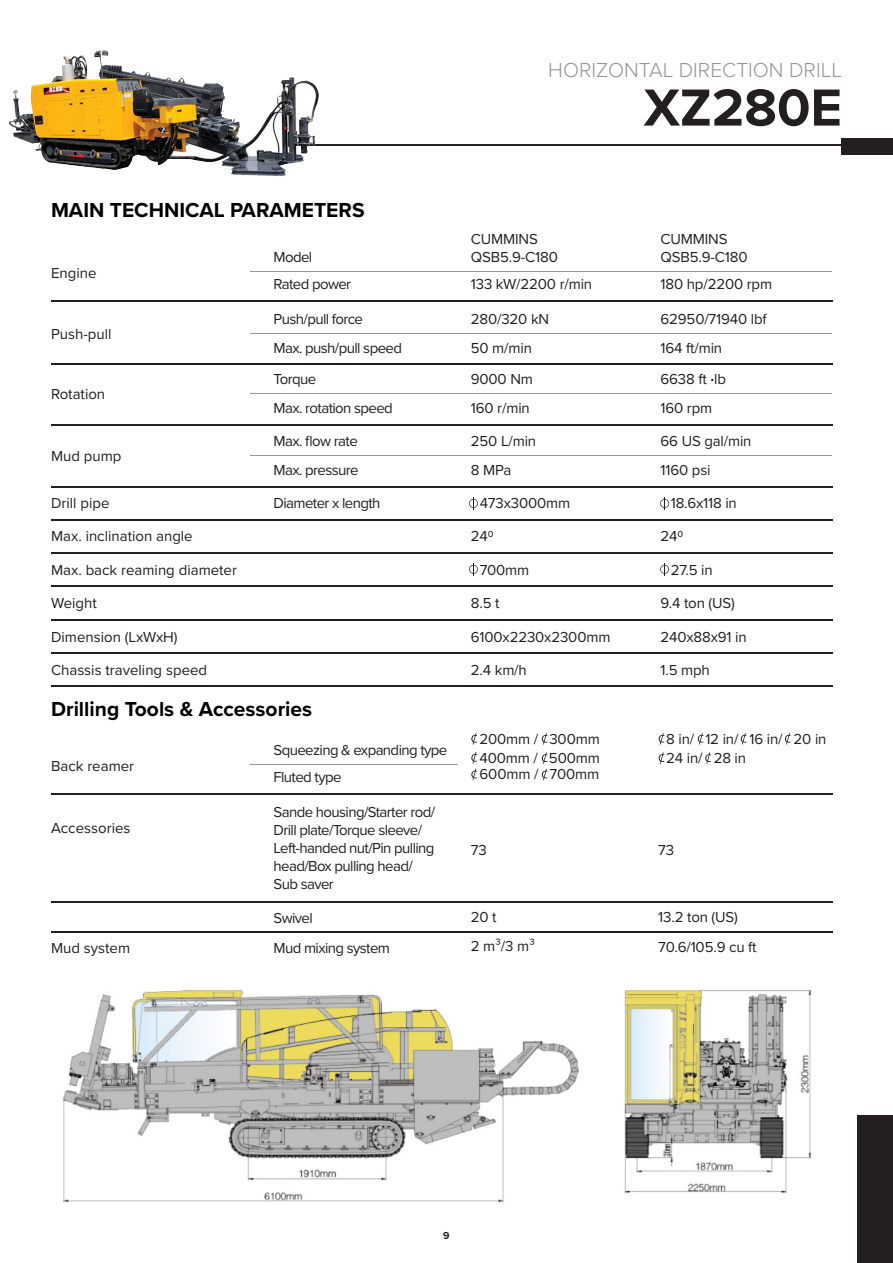
<style>
.page{position:relative;width:893px;height:1263px;background:#fff}
.page>*{position:absolute;margin:0;border:0;box-sizing:border-box;transform-origin:0 0}
.t1{font:700 54px "Proxima Nova";color:#231f20}
.t2{font:700 21px "Proxima Nova";color:#000}
.t3{font:300 21px "Proxima Nova";color:#939598}
.t4{font:15px "Proxima Nova";letter-spacing:-.01em;color:#231f20}
.t5{font:15px/18px "Proxima Nova";letter-spacing:-.04em;color:#231f20}
.t6{font:700 10.5px "Proxima Nova";color:#231f20}
</style>
<div class="page">
<img style="left:63px;top:990px;width:749px;height:213px">
<svg style="left:471px;top:733px;width:6px;height:11px"></svg>
<svg style="left:471px;top:752px;width:6px;height:11px"></svg>
<svg style="left:471px;top:769px;width:6px;height:11px"></svg>
<svg style="left:542px;top:733px;width:6px;height:11px"></svg>
<svg style="left:542px;top:752px;width:6px;height:28px"></svg>
<svg style="left:659px;top:733px;width:5px;height:11px"></svg>
<svg style="left:659px;top:752px;width:5px;height:12px"></svg>
<svg style="left:705px;top:752px;width:6px;height:12px"></svg>
<svg style="left:698px;top:733px;width:5px;height:11px"></svg>
<svg style="left:741px;top:733px;width:5px;height:11px"></svg>
<svg style="left:785px;top:733px;width:6px;height:11px"></svg>
<hr style="left:250px;top:271px;width:582px;height:1px;background:#939598">
<hr style="left:250px;top:764px;width:208px;height:1px;background:#939598">
<hr style="left:250px;top:333px;width:582px;height:1px;background:#939598">
<hr style="left:250px;top:393px;width:582px;height:1px;background:#939598">
<hr style="left:250px;top:455px;width:582px;height:1px;background:#939598">
<div style="left:858px;top:1115px;width:35px;height:148px;background:#231f20"></div>
<div style="left:842px;top:138px;width:51px;height:16px;background:#231f20"></div>
<hr style="left:220px;top:145px;width:673px;height:1px;background:#231f20">
<hr style="left:51px;top:300px;width:781px;height:2px;background:#231f20">
<hr style="left:51px;top:794px;width:781px;height:1px;background:#231f20">
<hr style="left:51px;top:364px;width:781px;height:1px;background:#231f20">
<hr style="left:51px;top:424px;width:781px;height:1px;background:#231f20">
<hr style="left:51px;top:486px;width:781px;height:1px;background:#231f20">
<hr style="left:51px;top:519px;width:781px;height:1px;background:#231f20">
<hr style="left:51px;top:552px;width:781px;height:2px;background:#231f20">
<hr style="left:51px;top:585px;width:781px;height:2px;background:#231f20">
<hr style="left:51px;top:619px;width:781px;height:1px;background:#231f20">
<hr style="left:51px;top:652px;width:781px;height:1px;background:#231f20">
<hr style="left:51px;top:685px;width:781px;height:2px;background:#231f20">
<img style="left:9px;top:50px;width:337px;height:126px">
<svg style="left:469px;top:497px;width:9px;height:13px"></svg>
<svg style="left:469px;top:563px;width:9px;height:13px"></svg>
<svg style="left:660px;top:497px;width:9px;height:13px"></svg>
<svg style="left:660px;top:563px;width:9px;height:13px"></svg>
<hr style="left:51px;top:901px;width:781px;height:2px;background:#231f20">
<hr style="left:51px;top:931px;width:781px;height:2px;background:#231f20">
<p class="t3" style="left:548px;top:54px;width:295px">HORIZONTAL DIRECTION DRILL</p>
<p class="t1" style="left:644px;top:67px;width:200px">XZ280E</p>
<p class="t2" style="left:51px;top:194px;width:315px">MAIN TECHNICAL PARAMETERS</p>
<p class="t4" style="left:51px;top:261px;width:47px">Engine</p>
<p class="t4" style="left:51px;top:323px;width:62px">Push-pull</p>
<p class="t4" style="left:51px;top:383px;width:56px">Rotation</p>
<p class="t4" style="left:51px;top:445px;width:72px">Mud pump</p>
<p class="t4" style="left:51px;top:492px;width:60px">Drill pipe</p>
<p class="t4" style="left:51px;top:525px;width:143px">Max. inclination angle</p>
<p class="t4" style="left:51px;top:559px;width:187px">Max. back reaming diameter</p>
<p class="t4" style="left:51px;top:592px;width:47px">Weight</p>
<p class="t4" style="left:51px;top:625px;width:128px">Dimension (LxWxH)</p>
<p class="t4" style="left:51px;top:659px;width:158px">Chassis traveling speed</p>
<p class="t4" style="left:274px;top:245px;width:40px">Model</p>
<p class="t5" style="left:274px;top:274px;width:79px">Rated power</p>
<p class="t5" style="left:274px;top:309px;width:91px">Push/pull force</p>
<p class="t5" style="left:274px;top:338px;width:130px">Max. push/pull speed</p>
<p class="t4" style="left:274px;top:368px;width:44px">Torque</p>
<p class="t5" style="left:274px;top:398px;width:121px">Max. rotation speed</p>
<p class="t5" style="left:274px;top:431px;width:86px">Max. flow rate</p>
<p class="t5" style="left:274px;top:460px;width:87px">Max. pressure</p>
<p class="t5" style="left:274px;top:494px;width:108px">Diameter x length</p>
<p class="t2" style="left:51px;top:693px;width:263px">Drilling Tools &amp; Accessories</p>
<p class="t4" style="left:51px;top:755px;width:85px">Back reamer</p>
<p class="t4" style="left:51px;top:817px;width:81px">Accessories</p>
<p class="t4" style="left:51px;top:936px;width:81px">Mud system</p>
<p class="t5" style="left:274px;top:740px;width:175px">Squeezing &amp; expanding type</p>
<p class="t5" style="left:274px;top:768px;width:70px">Fluted type</p>
<p class="t5" style="left:274px;top:802px;width:163px">Sande housing/Starter rod/<br>Drill plate/Torque sleeve/<br>Left-handed nut/Pin pulling head/Box pulling head/<br>Sub saver</p>
<p class="t4" style="left:274px;top:906px;width:41px">Swivel</p>
<p class="t5" style="left:274px;top:938px;width:118px">Mud mixing system</p>
<p class="t4" style="left:471px;top:227px;width:69px">CUMMINS</p>
<p class="t4" style="left:471px;top:245px;width:88px">QSB5.9-C180</p>
<p class="t4" style="left:660px;top:227px;width:69px">CUMMINS</p>
<p class="t4" style="left:660px;top:245px;width:88px">QSB5.9-C180</p>
<p class="t4" style="left:471px;top:273px;width:123px">133 kW/2200 r/min</p>
<p class="t4" style="left:660px;top:273px;width:113px">180 hp/2200 rpm</p>
<p class="t4" style="left:471px;top:308px;width:80px">280/320 kN</p>
<p class="t4" style="left:660px;top:308px;width:108px">62950/71940 lbf</p>
<p class="t4" style="left:471px;top:336px;width:63px">50 m/min</p>
<p class="t4" style="left:660px;top:336px;width:63px">164 ft/min</p>
<p class="t4" style="left:471px;top:368px;width:64px">9000 Nm</p>
<p class="t4" style="left:660px;top:368px;width:67px">6638 ft lb</p>
<p class="t4" style="left:471px;top:397px;width:60px">160 r/min</p>
<p class="t4" style="left:660px;top:397px;width:53px">160 rpm</p>
<p class="t4" style="left:471px;top:430px;width:67px">250 L/min</p>
<p class="t4" style="left:660px;top:430px;width:93px">66 US gal/min</p>
<p class="t4" style="left:471px;top:458px;width:42px">8 MPa</p>
<p class="t4" style="left:660px;top:458px;width:51px">1160 psi</p>
<p class="t4" style="left:480px;top:492px;width:92px">473x3000mm</p>
<p class="t4" style="left:671px;top:492px;width:68px">18.6x118 in</p>
<p class="t4" style="left:471px;top:525px;width:24px">240</p>
<p class="t4" style="left:660px;top:525px;width:24px">240</p>
<p class="t4" style="left:480px;top:559px;width:51px">700mm</p>
<p class="t4" style="left:471px;top:592px;width:30px">8.5 t</p>
<p class="t4" style="left:471px;top:625px;width:141px">6100x2230x2300mm</p>
<p class="t4" style="left:471px;top:659px;width:58px">2.4 km/h</p>
<p class="t4" style="left:480px;top:727px;width:122px">200mm / 300mm</p>
<p class="t4" style="left:480px;top:746px;width:122px">400mm / 500mm</p>
<p class="t4" style="left:480px;top:763px;width:121px">600mm / 700mm</p>
<p class="t4" style="left:671px;top:559px;width:43px">27.5 in</p>
<p class="t4" style="left:660px;top:592px;width:76px">9.4 ton (US)</p>
<p class="t4" style="left:660px;top:625px;width:88px">240x88x91 in</p>
<p class="t4" style="left:660px;top:659px;width:51px">1.5 mph</p>
<p class="t4" style="left:666px;top:727px;width:162px">8 in/ 12 in/ 16 in/ 20 in</p>
<p class="t4" style="left:666px;top:746px;width:81px">24 in/ 28 in</p>
<p class="t4" style="left:471px;top:839px;width:17px">73</p>
<p class="t4" style="left:658px;top:839px;width:17px">73</p>
<p class="t4" style="left:658px;top:906px;width:81px">13.2 ton (US)</p>
<p class="t4" style="left:471px;top:906px;width:27px">20 t</p>
<p class="t4" style="left:471px;top:935px;width:66px">2 m³/3 m³</p>
<p class="t4" style="left:658px;top:936px;width:100px">70.6/105.9 cu ft</p>
<p class="t6" style="left:443px;top:1227px;width:8px">9</p>
</div>
